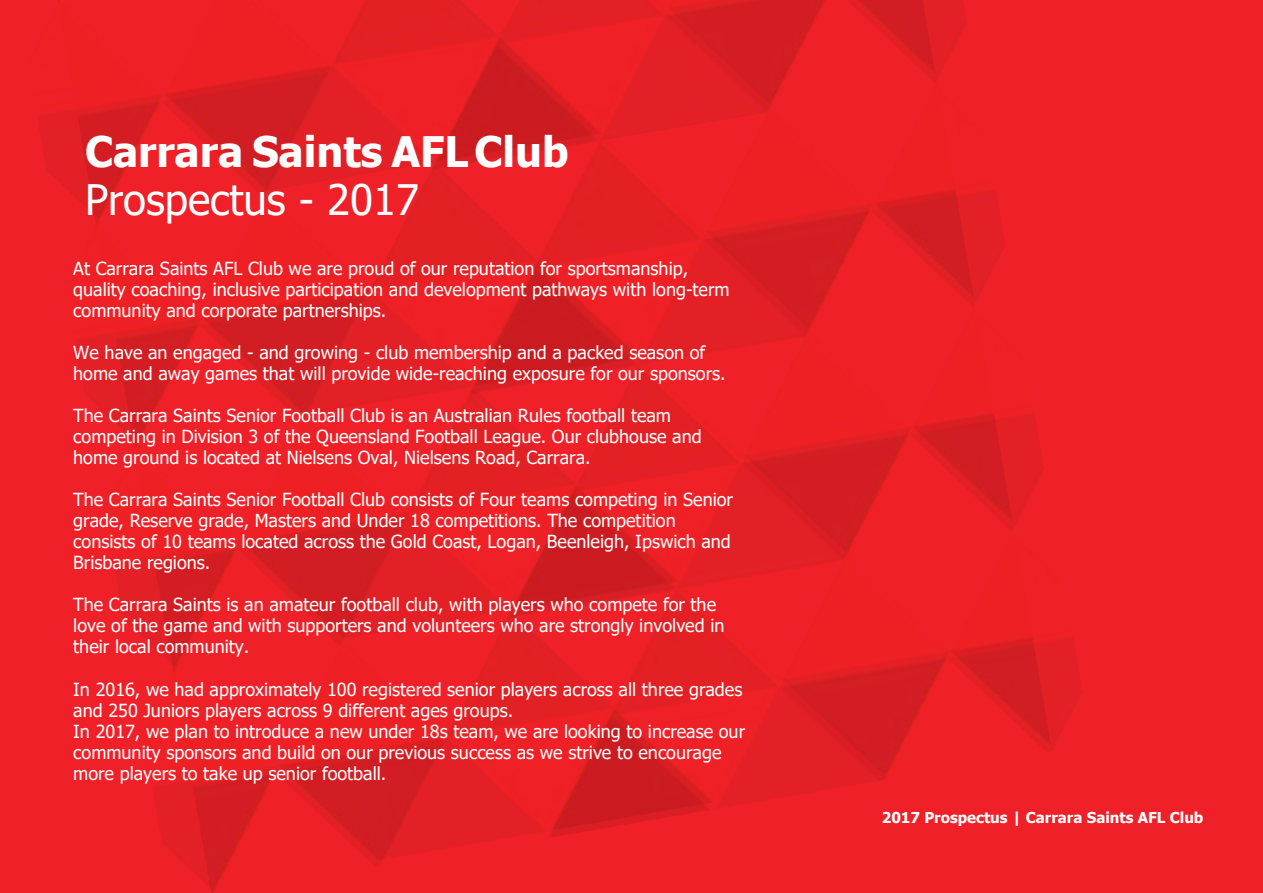
<style>
.page{position:relative;width:1263px;height:893px;background:#ef2028}
.page>*{position:absolute;margin:0;border:0;box-sizing:border-box;transform-origin:0 0}
.t1{font:700 42px "Tahoma";color:#fff}
.t2{font:42px "Tahoma";color:#fff}
.t3{font:18px/21px "Tahoma";color:#fff}
.t4{font:700 15px "Tahoma";color:#fff}
</style>
<div class="page">
<img style="left:37px;top:0;width:1014px;height:893px">
<h1 class="t1" style="left:85px;top:123px;width:485px">Carrara Saints AFL Club</h1>
<h1 class="t2" style="left:85px;top:172px;width:335px">Prospectus - 2017</h1>
<p class="t3" style="left:73px;top:259px;width:658px">At Carrara Saints AFL Club we are proud of our reputation for sportsmanship, quality coaching, inclusive participation and development pathways with long-term community and corporate partnerships.</p>
<p class="t3" style="left:73px;top:343px;width:654px">We have an engaged - and growing - club membership and a packed season of home and away games that will provide wide-reaching exposure for our sponsors.</p>
<p class="t3" style="left:73px;top:406px;width:630px">The Carrara Saints Senior Football Club is an Australian Rules football team competing in Division 3 of the Queensland Football League. Our clubhouse and home ground is located at Nielsens Oval, Nielsens Road, Carrara.</p>
<p class="t3" style="left:73px;top:490px;width:661px">The Carrara Saints Senior Football Club consists of Four teams competing in Senior grade, Reserve grade, Masters and Under 18 competitions. The competition consists of 10 teams located across the Gold Coast, Logan, Beenleigh, Ipswich and Brisbane regions.</p>
<p class="t3" style="left:73px;top:595px;width:653px">The Carrara Saints is an amateur football club, with players who compete for the love of the game and with supporters and volunteers who are strongly involved in their local community.</p>
<p class="t3" style="left:73px;top:680px;width:673px">In 2016, we had approximately 100 registered senior players across all three grades and 250 Juniors players across 9 different ages groups.<br>In 2017, we plan to introduce a new under 18s team, we are looking to increase our community sponsors and build on our previous success as we strive to encourage more players to take up senior football.</p>
<p class="t4" style="left:882px;top:807px;width:323px">2017 Prospectus | Carrara Saints AFL Club</p>
</div>
